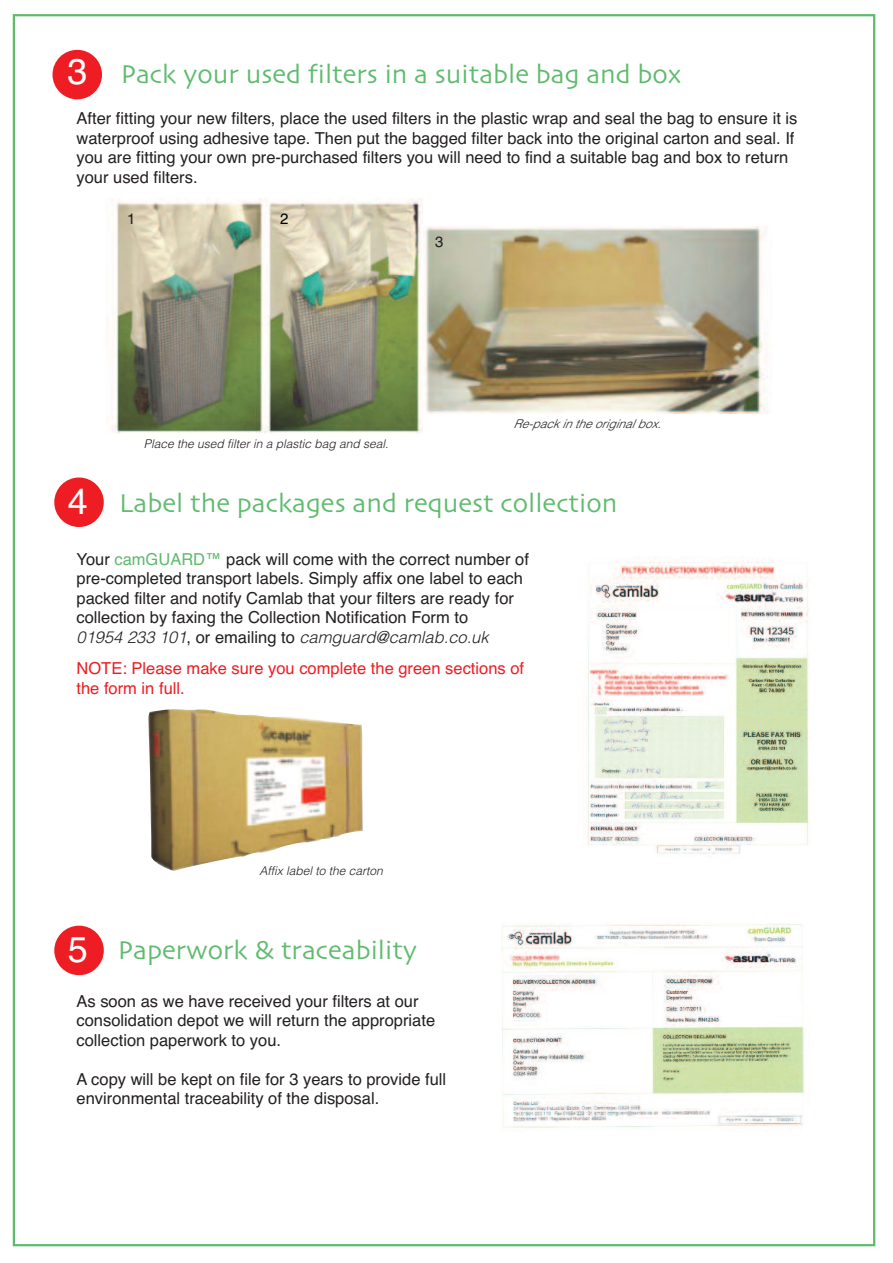
<style>
.page{position:relative;width:893px;height:1263px;background:#fff}
.page>*{position:absolute;margin:0;border:0;box-sizing:border-box;transform-origin:0 0}
.t1{font:36px "Helvetica";color:#fff}
.t2{font:27px "Skia";color:#5ebb6d}
.t3{font:16.5px/19.5px "Helvetica";color:#231f20}
.t4{font:16.5px/19.5px "Helvetica";color:#ee1d23}
.t5{font:15px "Helvetica";color:#231f20}
.t6{font:15px "Helvetica";color:#000}
.t7{font:italic 300 12px "Helvetica";color:#231f20}
.s1{color:#5ebb6d}
.s2{font-weight:300;font-style:italic}
</style>
<div class="page">
<img style="left:105px;top:198px;width:318px;height:236px">
<div style="left:52px;top:50px;width:50px;height:49px;background:#ee1d23;border-radius:50%"></div>
<img style="left:422px;top:226px;width:349px;height:187px">
<img style="left:148px;top:709px;width:215px;height:162px">
<div style="left:54px;top:477px;width:50px;height:50px;background:#ee1d23;border-radius:50%"></div>
<img style="left:587px;top:558px;width:223px;height:299px">
<div style="left:54px;top:926px;width:50px;height:49px;background:#ee1d23;border-radius:50%"></div>
<img style="left:501px;top:923px;width:304px;height:205px">
<h1 class="t1" style="left:68px;top:51px;width:22px">3</h1>
<h2 class="t2" style="left:121px;top:58px;width:562px">Pack your used filters in a suitable bag and box</h2>
<p class="t3" style="left:77px;top:109px;width:722px">After fitting your new filters, place the used filters in the plastic wrap and seal the bag to ensure it is waterproof using adhesive tape. Then put the bagged filter back into the original carton and seal. If you are fitting your own pre-purchased filters you will need to find a suitable bag and box to return your used filters.</p>
<p class="t5" style="left:127px;top:210px;width:10px">1</p>
<p class="t6" style="left:280px;top:210px;width:10px">2</p>
<p class="t5" style="left:435px;top:233px;width:10px">3</p>
<h1 class="t1" style="left:68px;top:480px;width:22px">4</h1>
<p class="t7" style="left:144px;top:434px;width:246px">Place the used filter in a plastic bag and seal.</p>
<p class="t7" style="left:513px;top:414px;width:153px">Re-pack in the original box.</p>
<h2 class="t2" style="left:119px;top:487px;width:500px">Label the packages and request collection</h2>
<p class="t3" style="left:77px;top:549px;width:454px">Your <span class="s1">camGUARD™</span> pack will come with the correct number of pre-completed transport labels. Simply affix one label to each packed filter and notify Camlab that your filters are ready for collection by faxing the Collection Notification Form to<br><span class="s2">01954 233 101</span>, or emailing to <span class="s2">camguard@camlab.co.uk</span></p>
<p class="t4" style="left:77px;top:659px;width:449px">NOTE: Please make sure you complete the green sections of the form in full.</p>
<p class="t7" style="left:259px;top:860px;width:125px">Affix label to the carton</p>
<h1 class="t1" style="left:68px;top:928px;width:22px">5</h1>
<h2 class="t2" style="left:118px;top:934px;width:301px">Paperwork &amp; traceability</h2>
<p class="t3" style="left:77px;top:991px;width:360px">As soon as we have received your filters at our consolidation depot we will return the appropriate collection paperwork to you.</p>
<p class="t3" style="left:77px;top:1069px;width:371px">A copy will be kept on file for 3 years to provide full environmental traceability of the disposal.</p>
</div>
